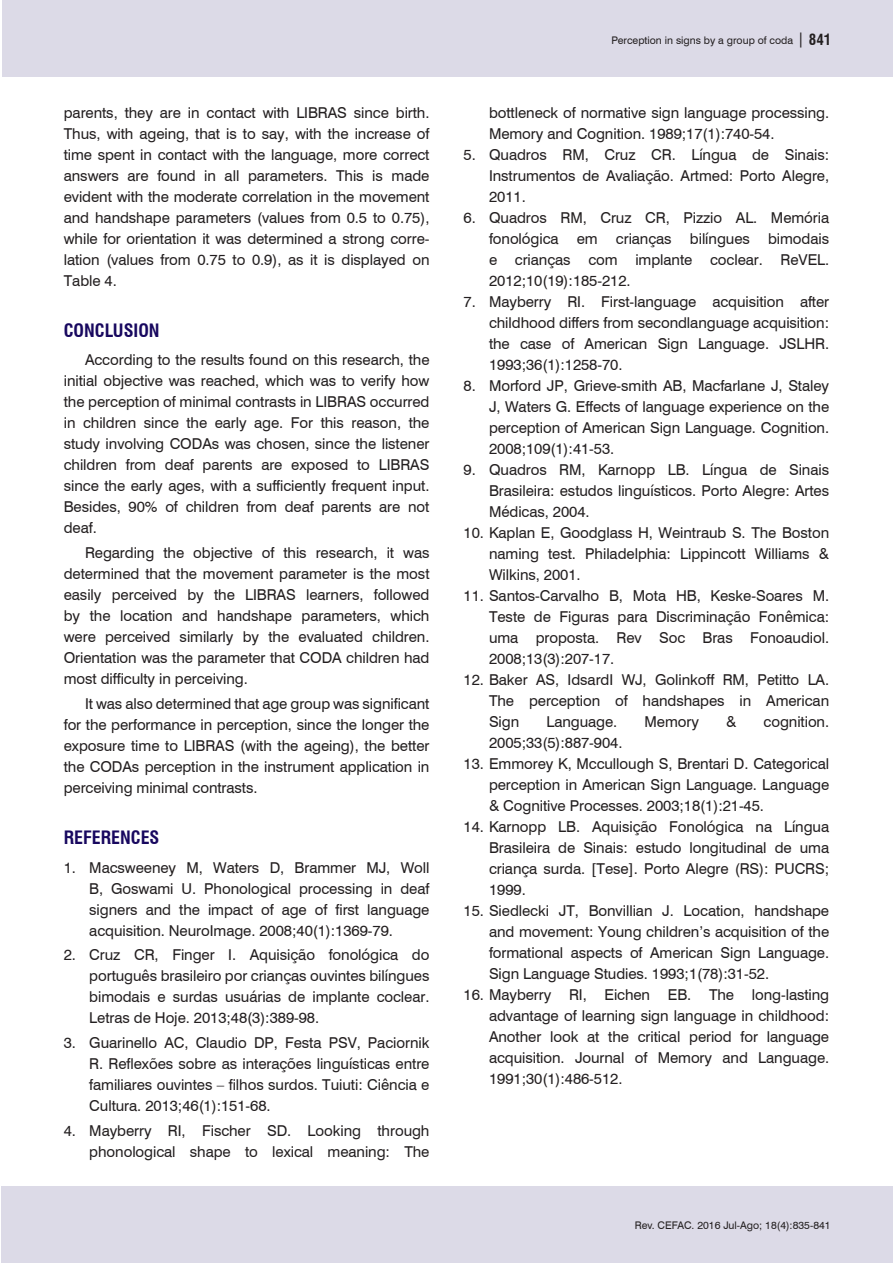
<style>
.page{position:relative;width:893px;height:1263px;background:#fff}
.page>*{position:absolute;margin:0;border:0;box-sizing:border-box;transform-origin:0 0}
.Nivel_1{font:700 condensed 18px "Swiss 721 BT";color:#18085f}
.Referencias_-_numer{font:15px/21px "Swiss 721 BT";letter-spacing:-.005em;color:#231f20;text-align:justify}
.Corpo_do_texto_INGL{font:15px/21px "Swiss 721 BT";letter-spacing:-.005em;color:#231f20;text-align:justify}
.t1{font:10.5px "Swiss 721 BT";color:#231f20}
.s1{font-size:15px}
.s2{font-weight:700;font-stretch:condensed;font-size:15px}
</style>
<div class="page">
<div style="left:1px;top:1186px;width:892px;height:77px;background:#dcdae7"></div>
<div style="left:2px;top:0;width:891px;height:77px;background:#dcdae7"></div>
<p class="Corpo_do_texto_INGL" style="left:64px;top:101px;width:367px">parents, they are in contact with LIBRAS since birth.<br>Thus, with ageing, that is to say, with the increase of time spent in contact with the language, more correct answers are found in all parameters. This is made evident with the moderate correlation in the movement and handshape parameters (values from 0.5 to 0.75), while for orientation it was determined a strong corre&shy;lation (values from 0.75 to 0.9), as it is displayed on Table 4.</p>
<p class="Nivel_1" style="left:64px;top:319px;width:97px">CONCLUSION</p>
<p class="Corpo_do_texto_INGL" style="left:64px;top:349px;width:367px;text-indent:21px">According to the results found on this research, the initial objective was reached, which was to verify how the perception of minimal contrasts in LIBRAS occurred in children since the early age. For this reason, the study involving CODAs was chosen, since the listener children from deaf parents are exposed to LIBRAS since the early ages, with a sufficiently frequent input.<br>Besides, 90% of children from deaf parents are not deaf.</p>
<p class="Corpo_do_texto_INGL" style="left:64px;top:542px;width:367px;text-indent:21px">Regarding the objective of this research, it was determined that the movement parameter is the most easily perceived by the LIBRAS learners, followed by the location and handshape parameters, which were perceived similarly by the evaluated children.<br>Orientation was the parameter that CODA children had most difficulty in perceiving.</p>
<p class="Corpo_do_texto_INGL" style="left:64px;top:692px;width:367px;text-indent:21px">It was also determined that age group was significant for the performance in perception, since the longer the exposure time to LIBRAS (with the ageing), the better the CODAs perception in the instrument application in perceiving minimal contrasts.</p>
<p class="Nivel_1" style="left:64px;top:826px;width:97px">REFERENCES</p>
<p class="Referencias_-_numer" style="left:89px;top:856px;width:342px;text-indent:-26px">1. Macsweeney M, Waters D, Brammer MJ, Woll B, Goswami U. Phonological processing in deaf signers and the impact of age of first language acquisition. NeuroImage. 2008;40(1):1369-79.</p>
<p class="Referencias_-_numer" style="left:89px;top:944px;width:342px;text-indent:-26px">2. Cruz CR, Finger I. Aquisição fonológica do português brasileiro por crianças ouvintes bilíngues bimodais e surdas usuárias de implante coclear.<br>Letras de Hoje. 2013;48(3):389-98.</p>
<p class="Referencias_-_numer" style="left:89px;top:1031px;width:342px;text-indent:-26px">3. Guarinello AC, Claudio DP, Festa PSV, Paciornik R. Reflexões sobre as interações linguísticas entre familiares ouvintes – filhos surdos. Tuiuti: Ciência e Cultura. 2013;46(1):151-68.</p>
<p class="Referencias_-_numer" style="left:64px;top:1119px;width:367px;text-align:right">4. Mayberry RI, Fischer SD. Looking through phonological shape to lexical meaning: The</p>
<p class="t1" style="left:611px;top:33px;width:221px">Perception in signs by a group of coda <span class="s1">|</span> <span class="s2">841</span></p>
<p class="Referencias_-_numer" style="left:489px;top:101px;width:342px">bottleneck of normative sign language processing.<br>Memory and Cognition. 1989;17(1):740-54.</p>
<p class="Referencias_-_numer" style="left:489px;top:143px;width:342px;text-indent:-26px">5. Quadros RM, Cruz CR. Língua de Sinais:<br>Instrumentos de Avaliação. Artmed: Porto Alegre, 2011.</p>
<p class="Referencias_-_numer" style="left:489px;top:206px;width:342px;text-indent:-26px">6. Quadros RM, Cruz CR, Pizzio AL. Memória fonológica em crianças bilíngues bimodais e crianças com implante coclear. ReVEL.<br>2012;10(19):185-212.</p>
<p class="Referencias_-_numer" style="left:489px;top:290px;width:342px;text-indent:-26px">7. Mayberry RI. First-language acquisition after childhood differs from secondlanguage acquisition: the case of American Sign Language. JSLHR.<br>1993;36(1):1258-70.</p>
<p class="Referencias_-_numer" style="left:489px;top:374px;width:342px;text-indent:-26px">8. Morford JP, Grieve-smith AB, Macfarlane J, Staley J, Waters G. Effects of language experience on the perception of American Sign Language. Cognition.<br>2008;109(1):41-53.</p>
<p class="Referencias_-_numer" style="left:489px;top:458px;width:342px;text-indent:-26px">9. Quadros RM, Karnopp LB. Língua de Sinais Brasileira: estudos linguísticos. Porto Alegre: Artes Médicas, 2004.</p>
<p class="Referencias_-_numer" style="left:489px;top:521px;width:342px;text-indent:-26px">10. Kaplan E, Goodglass H, Weintraub S. The Boston naming test. Philadelphia: Lippincott Williams &amp; Wilkins, 2001.</p>
<p class="Referencias_-_numer" style="left:489px;top:584px;width:342px;text-indent:-26px">11. Santos-Carvalho B, Mota HB, Keske-Soares M.<br>Teste de Figuras para Discriminação Fonêmica: uma proposta. Rev Soc Bras Fonoaudiol.<br>2008;13(3):207-17.</p>
<p class="Referencias_-_numer" style="left:489px;top:668px;width:342px;text-indent:-26px">12. Baker AS, IdsardI WJ, Golinkoff RM, Petitto LA.<br>The perception of handshapes in American Sign</p>
<p class="Referencias_-_numer" style="left:546px;top:710px;width:72px">Language.</p>
<p class="Referencias_-_numer" style="left:645px;top:710px;width:56px">Memory</p>
<p class="Referencias_-_numer" style="left:726px;top:710px;width:12px">&amp;</p>
<p class="Referencias_-_numer" style="left:764px;top:710px;width:67px">cognition.</p>
<p class="Referencias_-_numer" style="left:489px;top:731px;width:135px">2005;33(5):887-904.</p>
<p class="Referencias_-_numer" style="left:489px;top:752px;width:342px;text-indent:-26px">13. Emmorey K, Mccullough S, Brentari D. Categorical perception in American Sign Language. Language &amp; Cognitive Processes. 2003;18(1):21-45.</p>
<p class="Referencias_-_numer" style="left:489px;top:815px;width:342px;text-indent:-26px">14. Karnopp LB. Aquisição Fonológica na Língua Brasileira de Sinais: estudo longitudinal de uma criança surda. [Tese]. Porto Alegre (RS): PUCRS; 1999.</p>
<p class="Referencias_-_numer" style="left:489px;top:899px;width:342px;text-indent:-26px">15. Siedlecki JT, Bonvillian J. Location, handshape and movement: Young children’s acquisition of the formational aspects of American Sign Language.<br>Sign Language Studies. 1993;1(78):31-52.</p>
<p class="Referencias_-_numer" style="left:489px;top:983px;width:342px;text-indent:-26px">16. Mayberry RI, Eichen EB. The long-lasting advantage of learning sign language in childhood:<br>Another look at the critical period for language acquisition. Journal of Memory and Language.<br>1991;30(1):486-512.</p>
<p class="t1" style="left:635px;top:1218px;width:197px">Rev. CEFAC. 2016 Jul-Ago; 18(4):835-841</p>
</div>
